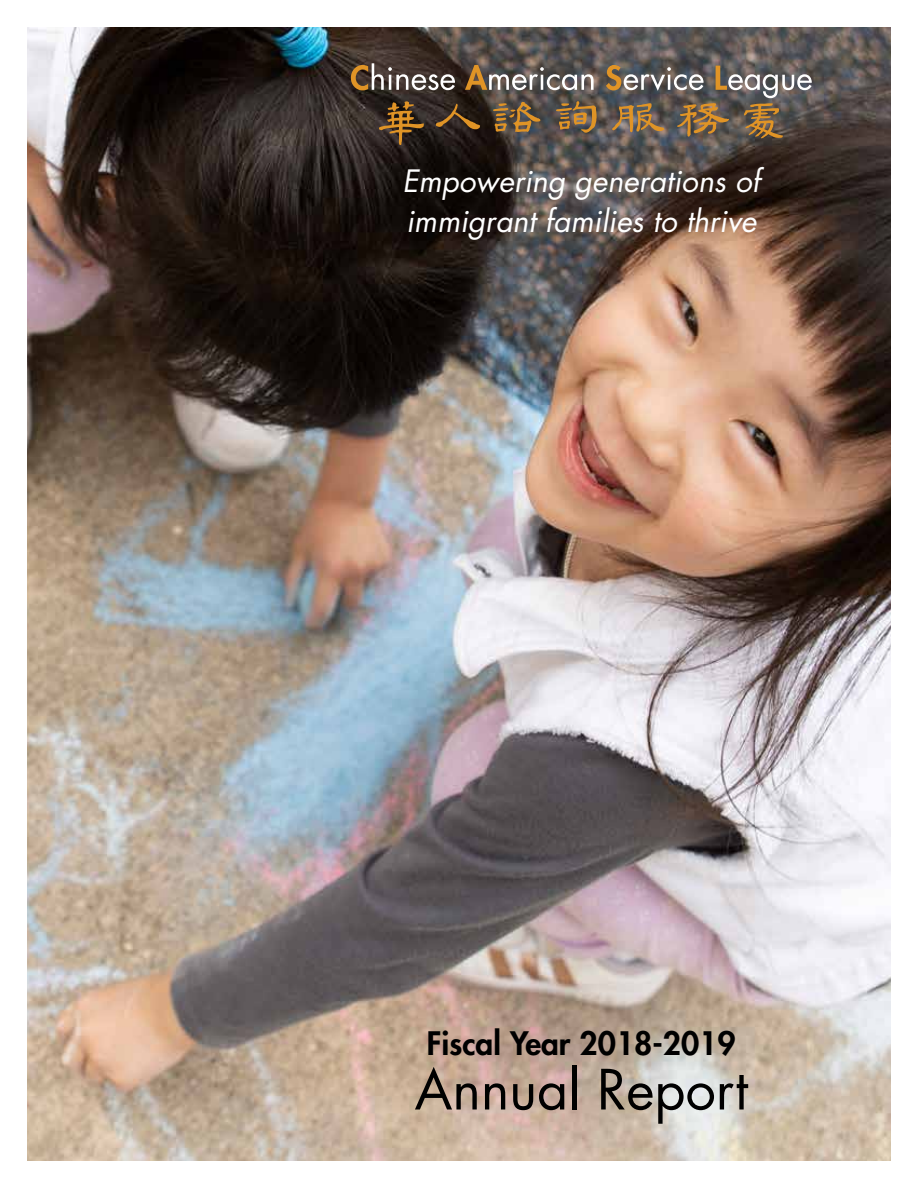
<style>
.page{position:relative;width:918px;height:1188px;background:#fff}
.page>*{position:absolute;margin:0;border:0;box-sizing:border-box;transform-origin:0 0}
.t1{font:54px "Futura Std";color:#000}
.t2{font:800 31.5px "Futura Std";color:#000}
.t3{font:italic 30px/40.5px "Futura Std";color:#fff}
</style>
<div class="page">
<img style="left:27px;top:27px;width:864px;height:1134px">
<svg style="left:493px;top:102px;width:47px;height:30px"></svg>
<svg style="left:556px;top:101px;width:41px;height:32px"></svg>
<svg style="left:379px;top:101px;width:45px;height:44px;background:#593f21"></svg>
<svg style="left:435px;top:104px;width:45px;height:25px"></svg>
<svg style="left:351px;top:63px;width:104px;height:27px;background:#706155"></svg>
<svg style="left:465px;top:65px;width:129px;height:25px;background:#80766c"></svg>
<svg style="left:606px;top:65px;width:206px;height:74px;background:#75695b"></svg>
<p class="t3" style="left:402px;top:161px;width:359px">Empowering generations of immigrant families to thrive</p>
<p class="t2" style="left:427px;top:1024px;width:310px">Fiscal Year 2018-2019</p>
<h1 class="t1" style="left:415px;top:1055px;width:335px">Annual Report</h1>
</div>
